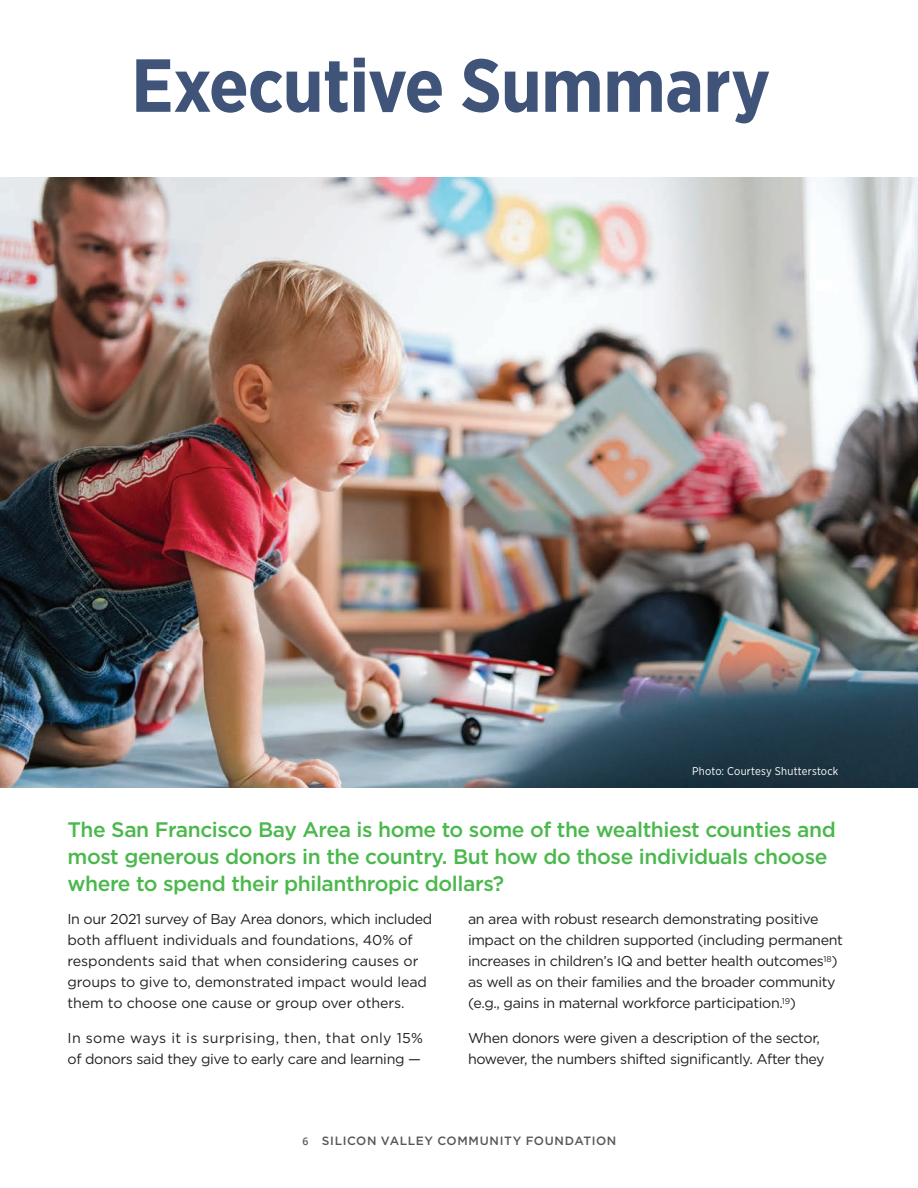
<style>
.page{position:relative;width:918px;height:1188px;background:#fff}
.page>*{position:absolute;margin:0;border:0;box-sizing:border-box;transform-origin:0 0}
.t1{font:700 75px "Gotham Narrow";letter-spacing:-.01em;color:#3f5478}
.t2{font:500 21px/27px "Gotham";letter-spacing:-.02em;color:#4bb84d}
.t3{font:14.25px/21px "Gotham";letter-spacing:-.025em;color:#231f20}
.t4{font:14.25px/21px "Gotham";letter-spacing:-.005em;color:#231f20}
.t5{font:500 12px "Gotham";letter-spacing:.05em;color:#57585a}
.t6{font:11.25px "Gotham Narrow";letter-spacing:.02em;color:#fff}
.s1{font-family:"Open Sans";font-weight:600;font-size:10.5px}
</style>
<div class="page">
<img style="left:0;top:177px;width:918px;height:611px">
<h1 class="t1" style="left:131px;top:37px;width:641px">Executive Summary</h1>
<p class="t6" style="left:692px;top:765px;width:148px">Photo: Courtesy Shutterstock</p>
<h2 class="t2" style="left:68px;top:815px;width:770px">The San Francisco Bay Area is home to some of the wealthiest counties and most generous donors in the country. But how do those individuals choose where to spend their philanthropic dollars?</h2>
<p class="t4" style="left:68px;top:909px;width:366px">In our 2021 survey of Bay Area donors, which included both affluent individuals and foundations, 40% of respondents said that when considering causes or groups to give to, demonstrated impact would lead them to choose one cause or group over others.</p>
<p class="t3" style="left:68px;top:1027px;width:357px">In some ways it is surprising, then, that only 15% of donors said they give to early care and learning —</p>
<p class="t3" style="left:468px;top:909px;width:377px">an area with robust research demonstrating positive impact on the children supported (including permanent increases in children’s IQ and better health outcomes<sup>18</sup>) as well as on their families and the broader community (e.g., gains in maternal workforce participation.<sup>19</sup>)</p>
<p class="t3" style="left:468px;top:1027px;width:358px">When donors were given a description of the sector, however, the numbers shifted significantly. After they</p>
<p class="t5" style="left:303px;top:1134px;width:315px"><span class="s1">6</span> SILICON VALLEY COMMUNITY FOUNDATION</p>
</div>
